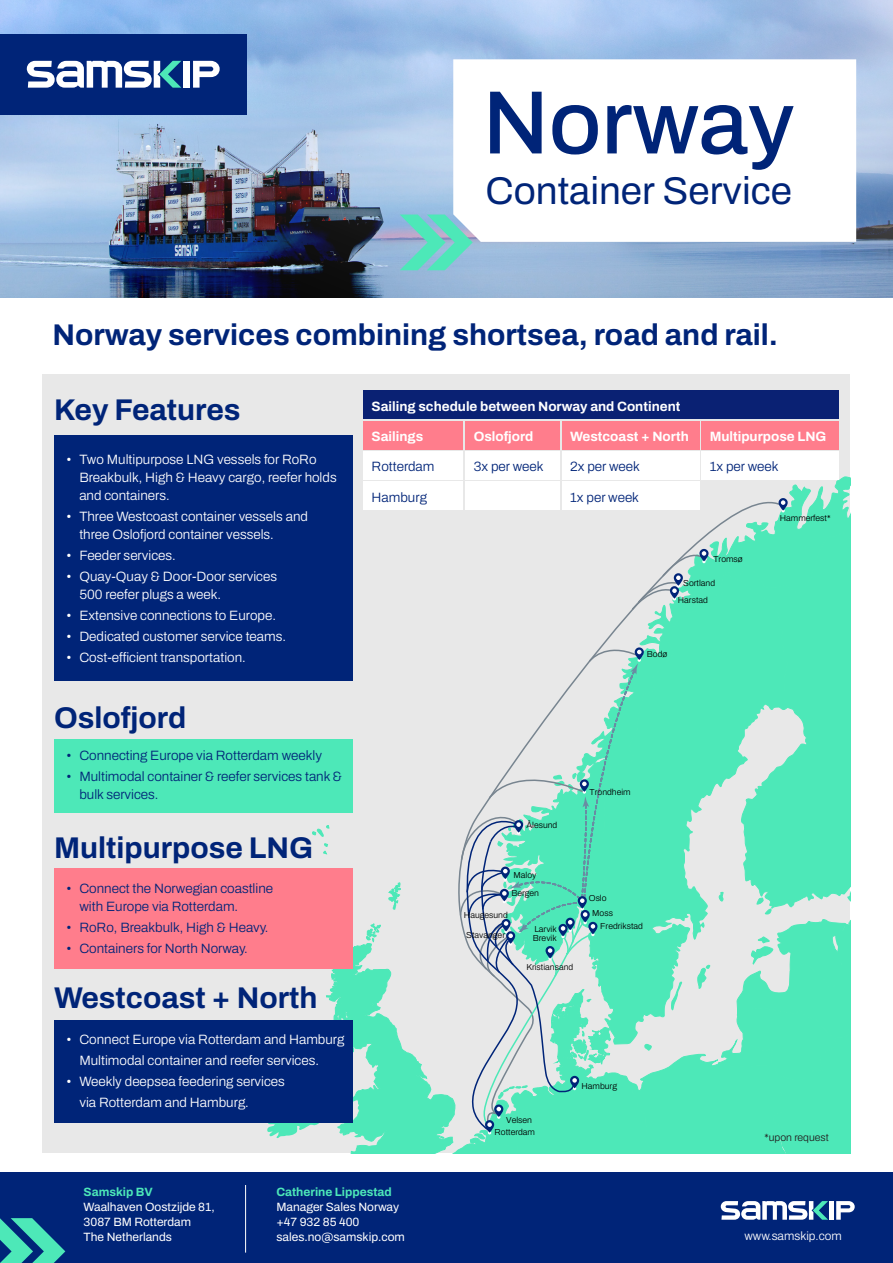
<style>
.page{position:relative;width:893px;height:1263px;background:#fff}
.page>*{position:absolute;margin:0;border:0;box-sizing:border-box;transform-origin:0 0}
.t1{font:500 90px "Archivo";color:#002478}
.t2{font:38.7px "Archivo";color:#002478}
.t3{font:700 30px "Archivo";color:#002478}
.t4{font:300 13.5px/18px "Archivo";color:#fff}
.t5{font:300 13.5px/18px "Archivo";color:#002478}
.t6{font:700 13.5px "Archivo";color:#fff}
.t7{font:12px/15px "Archivo";color:#fff}
.t8{font:700 12px "Archivo";color:#4de8b8}
.t9{font:300 12px "Archivo";color:#fff}
.t10{font:300 10.5px "Archivo";color:#231f20}
.t11{font:300 8.7px/14.5px "Archivo";color:#000}
</style>
<div class="page">
<div style="left:43px;top:374px;width:807px;height:779px;background:#e8e8e8"></div>
<img style="left:0;top:0;width:893px;height:298px">
<div style="left:54px;top:435px;width:299px;height:245px;background:#002478"></div>
<div style="left:0;top:34px;width:246px;height:80px;background:#002478"></div>
<svg style="left:193px;top:61px;width:27px;height:27px"></svg>
<div style="left:183px;top:61px;width:7px;height:27px;background:#fff"></div>
<svg style="left:27px;top:61px;width:154px;height:27px"></svg>
<svg style="left:453px;top:59px;width:403px;height:183px"></svg>
<svg style="left:400px;top:215px;width:73px;height:55px"></svg>
<div style="left:363px;top:421px;width:100px;height:28px;background:#ff7d8c"></div>
<div style="left:363px;top:390px;width:476px;height:29px;background:#0a2173"></div>
<div style="left:465px;top:421px;width:95px;height:28px;background:#ff7d8c"></div>
<div style="left:562px;top:421px;width:137px;height:28px;background:#ff7d8c"></div>
<div style="left:701px;top:421px;width:138px;height:28px;background:#ff7d8c"></div>
<div style="left:363px;top:481px;width:100px;height:29px;background:#fff"></div>
<div style="left:363px;top:451px;width:100px;height:29px;background:#fff"></div>
<div style="left:465px;top:451px;width:95px;height:29px;background:#fff"></div>
<div style="left:562px;top:451px;width:137px;height:29px;background:#fff"></div>
<div style="left:701px;top:451px;width:138px;height:29px;background:#fff"></div>
<div style="left:0;top:1172px;width:893px;height:91px;background:#002478"></div>
<svg style="left:836px;top:1201px;width:19px;height:19px"></svg>
<div style="left:829px;top:1201px;width:5px;height:19px;background:#fff"></div>
<svg style="left:721px;top:1201px;width:107px;height:19px"></svg>
<svg style="left:0;top:1218px;width:65px;height:45px"></svg>
<hr style="left:245px;top:1185px;width:1px;height:67px;background:#fff">
<svg style="left:783px;top:476px;width:67px;height:55px;fill:#4de8b8"></svg>
<svg style="left:783px;top:531px;width:67px;height:18px"></svg>
<svg style="left:465px;top:471px;width:318px;height:78px"></svg>
<svg style="left:778px;top:498px;width:10px;height:14px"></svg>
<svg style="left:267px;top:549px;width:583px;height:605px"></svg>
<div style="left:54px;top:739px;width:299px;height:74px;background:#4de8b8"></div>
<div style="left:54px;top:868px;width:299px;height:101px;background:#ff7d8c"></div>
<div style="left:54px;top:1020px;width:299px;height:103px;background:#002478"></div>
<h1 class="t1" style="left:483px;top:55px;width:313px">Norway</h1>
<h2 class="t2" style="left:486px;top:162px;width:308px">Container Service</h2>
<h3 class="t3" style="left:52px;top:312px;width:727px">Norway services combining shortsea, road and rail.</h3>
<h3 class="t3" style="left:54px;top:387px;width:188px">Key Features</h3>
<p class="t4" style="left:79px;top:451px;width:259px;text-indent:-13px">• Two Multipurpose LNG vessels for RoRo<br>Breakbulk, High &amp; Heavy cargo, reefer holds and containers.</p>
<p class="t4" style="left:79px;top:508px;width:230px;text-indent:-13px">• Three Westcoast container vessels and three Oslofjord container vessels.</p>
<p class="t4" style="left:67px;top:547px;width:111px">• Feeder services.</p>
<p class="t4" style="left:79px;top:568px;width:199px;text-indent:-13px">• Quay-Quay &amp; Door-Door services<br>500 reefer plugs a week.</p>
<p class="t4" style="left:67px;top:607px;width:211px">• Extensive connections to Europe.</p>
<p class="t4" style="left:67px;top:628px;width:221px">• Dedicated customer service teams.</p>
<p class="t4" style="left:67px;top:649px;width:181px">• Cost-efficient transportation.</p>
<h3 class="t3" style="left:54px;top:695px;width:134px">Oslofjord</h3>
<p class="t5" style="left:67px;top:746px;width:257px">• Connecting Europe via Rotterdam weekly</p>
<p class="t5" style="left:79px;top:767px;width:264px;text-indent:-13px">• Multimodal container &amp; reefer services tank &amp; bulk services.</p>
<h3 class="t3" style="left:54px;top:825px;width:261px">Multipurpose LNG</h3>
<p class="t5" style="left:79px;top:880px;width:195px;text-indent:-13px">• Connect the Norwegian coastline with Europe via Rotterdam.</p>
<p class="t5" style="left:67px;top:919px;width:203px">• RoRo, Breakbulk, High &amp; Heavy.</p>
<p class="t5" style="left:67px;top:940px;width:183px">• Containers for North Norway.</p>
<h3 class="t3" style="left:54px;top:976px;width:265px">Westcoast + North</h3>
<p class="t4" style="left:79px;top:1028px;width:267px;line-height:21px;text-indent:-13px">• Connect Europe via Rotterdam and Hamburg<br>Multimodal container and reefer services.</p>
<p class="t4" style="left:79px;top:1070px;width:207px;line-height:21px;text-indent:-13px">• Weekly deepsea feedering services via Rotterdam and Hamburg.</p>
<p class="t6" style="left:372px;top:396px;width:310px">Sailing schedule between Norway and Continent</p>
<p class="t6" style="left:474px;top:426px;width:61px">Oslofjord</p>
<p class="t6" style="left:570px;top:426px;width:120px">Westcoast + North</p>
<p class="t6" style="left:710px;top:426px;width:118px">Multipurpose LNG</p>
<p class="t6" style="left:372px;top:426px;width:53px">Sailings</p>
<p class="t5" style="left:372px;top:458px;width:64px">Rotterdam</p>
<p class="t5" style="left:372px;top:488px;width:57px">Hamburg</p>
<p class="t5" style="left:474px;top:458px;width:71px">3x per week</p>
<p class="t5" style="left:570px;top:458px;width:71px">2x per week</p>
<p class="t5" style="left:710px;top:458px;width:70px">1x per week</p>
<p class="t5" style="left:570px;top:488px;width:70px">1x per week</p>
<p class="t11" style="left:713px;top:552px;width:31px">Tromsø</p>
<p class="t11" style="left:683px;top:575px;width:34px">Sortland</p>
<p class="t11" style="left:678px;top:593px;width:32px">Harstad</p>
<p class="t11" style="left:647px;top:647px;width:22px">Bodø</p>
<p class="t11" style="left:780px;top:510px;width:52px">Hammerfest*</p>
<p class="t11" style="left:526px;top:817px;width:32px">Ålesund</p>
<p class="t11" style="left:590px;top:785px;width:43px">Trondheim</p>
<p class="t11" style="left:514px;top:867px;width:24px">Maloy</p>
<p class="t11" style="left:511px;top:885px;width:29px">Bergen</p>
<p class="t11" style="left:464px;top:908px;width:45px">Haugesund</p>
<p class="t11" style="left:466px;top:928px;width:40px">Stavanger</p>
<p class="t11" style="left:533px;top:924px;width:25px;line-height:9.6px">Larvik<br>Brevik</p>
<p class="t11" style="left:526px;top:960px;width:48px">Kristiansand</p>
<p class="t11" style="left:592px;top:891px;width:22px;text-indent:-3px">Oslo<br>Moss</p>
<p class="t11" style="left:600px;top:918px;width:44px">Fredrikstad</p>
<p class="t11" style="left:506px;top:1113px;width:27px">Velsen</p>
<p class="t11" style="left:494px;top:1125px;width:42px">Rotterdam</p>
<p class="t11" style="left:582px;top:1078px;width:37px">Hamburg</p>
<p class="t10" style="left:765px;top:1129px;width:66px">*upon request</p>
<p class="t8" style="left:84px;top:1183px;width:71px">Samskip BV</p>
<p class="t7" style="left:84px;top:1199px;width:133px">Waalhaven Oostzijde 81,<br>3087 BM Rotterdam<br>The Netherlands</p>
<p class="t8" style="left:276px;top:1183px;width:117px">Catherine Lippestad</p>
<p class="t7" style="left:276px;top:1199px;width:130px">Manager Sales Norway +47 932 85 400 sales.no@samskip.com</p>
<p class="t9" style="left:744px;top:1226px;width:99px">www.samskip.com</p>
</div>
